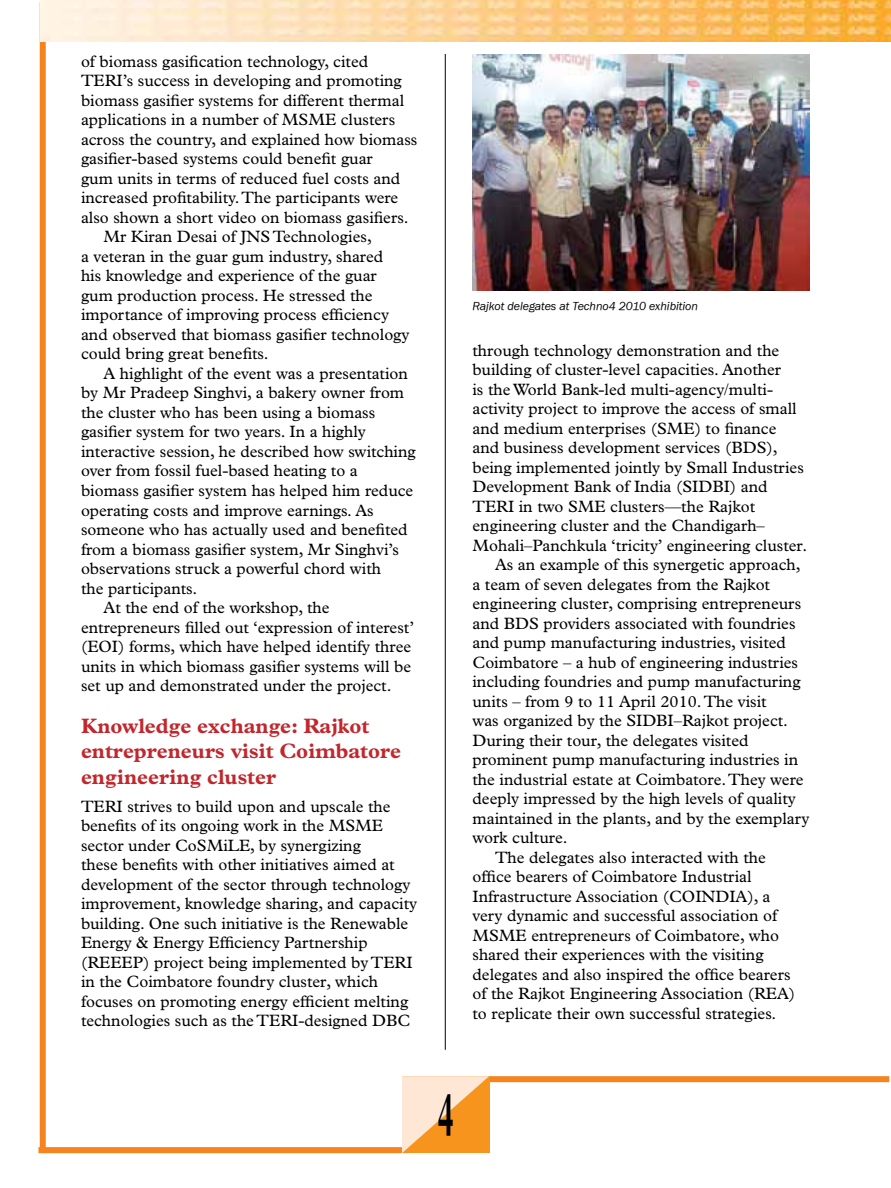
<style>
.page{position:relative;width:891px;height:1188px;background:#fff}
.page>*{position:absolute;margin:0;border:0;box-sizing:border-box;transform-origin:0 0}
.t1{font:700 61.5px "Plantin";color:#000;scale:.5 1}
.t2{font:700 21px/25.5px "Plantin";color:#c1272d}
.t3{font:16.5px/19.5px "Plantin";color:#000}
.t4{font:italic 12px "Franklin Gothic";color:#000}
</style>
<div class="page">
<div style="left:40px;top:2px;width:6px;height:1151px;background:#f5841f"></div>
<div style="left:440px;top:1076px;width:449px;height:6px;background:#f5841f"></div>
<div style="left:38px;top:1147px;width:370px;height:6px;background:#f5841f"></div>
<svg style="left:402px;top:1076px;width:87px;height:77px;background:#fabd79"></svg>
<img style="left:40px;top:0;width:851px;height:41px">
<hr style="left:445px;top:54px;width:1px;height:996px;background:#000">
<img style="left:472px;top:54px;width:338px;height:237px">
<p class="t3" style="left:81px;top:51px;width:289px">of biomass gasification technology, cited</p>
<p class="t3" style="left:81px;top:71px;width:322px">TERI’s success in developing and promoting</p>
<p class="t3" style="left:81px;top:90px;width:325px">biomass gasifier systems for different thermal</p>
<p class="t3" style="left:81px;top:110px;width:316px">applications in a number of MSME clusters</p>
<p class="t3" style="left:81px;top:129px;width:338px">across the country, and explained how biomass</p>
<p class="t3" style="left:81px;top:149px;width:293px">gasifier-based systems could benefit guar</p>
<p class="t3" style="left:81px;top:168px;width:321px">gum units in terms of reduced fuel costs and</p>
<p class="t3" style="left:81px;top:188px;width:319px">increased profitability. The participants were</p>
<p class="t3" style="left:81px;top:208px;width:329px">also shown a short video on biomass gasifiers.</p>
<p class="t3" style="left:104px;top:227px;width:270px">Mr Kiran Desai of JNS Technologies,</p>
<p class="t3" style="left:81px;top:247px;width:304px">a veteran in the guar gum industry, shared</p>
<p class="t3" style="left:81px;top:266px;width:297px">his knowledge and experience of the guar</p>
<p class="t3" style="left:81px;top:286px;width:293px">gum production process. He stressed the</p>
<p class="t3" style="left:81px;top:305px;width:309px">importance of improving process efficiency</p>
<p class="t3" style="left:81px;top:325px;width:330px">and observed that biomass gasifier technology</p>
<p class="t3" style="left:81px;top:344px;width:189px">could bring great benefits.</p>
<p class="t3" style="left:104px;top:364px;width:306px">A highlight of the event was a presentation</p>
<p class="t3" style="left:81px;top:383px;width:325px">by Mr Pradeep Singhvi, a bakery owner from</p>
<p class="t3" style="left:81px;top:403px;width:296px">the cluster who has been using a biomass</p>
<p class="t3" style="left:81px;top:422px;width:286px">gasifier system for two years. In a highly</p>
<p class="t3" style="left:81px;top:442px;width:336px">interactive session, he described how switching</p>
<p class="t3" style="left:81px;top:461px;width:278px">over from fossil fuel-based heating to a</p>
<p class="t3" style="left:81px;top:481px;width:334px">biomass gasifier system has helped him reduce</p>
<p class="t3" style="left:81px;top:500px;width:294px">operating costs and improve earnings. As</p>
<p class="t3" style="left:81px;top:520px;width:328px">someone who has actually used and benefited</p>
<p class="t3" style="left:81px;top:539px;width:320px">from a biomass gasifier system, Mr Singhvi’s</p>
<p class="t3" style="left:81px;top:559px;width:302px">observations struck a powerful chord with</p>
<p class="t3" style="left:81px;top:578px;width:118px">the participants.</p>
<p class="t3" style="left:104px;top:598px;width:228px">At the end of the workshop, the</p>
<p class="t3" style="left:81px;top:617px;width:335px">entrepreneurs filled out ‘expression of interest’</p>
<p class="t3" style="left:81px;top:637px;width:332px">(EOI) forms, which have helped identify three</p>
<p class="t3" style="left:81px;top:656px;width:332px">units in which biomass gasifier systems will be</p>
<p class="t3" style="left:81px;top:676px;width:312px">set up and demonstrated under the project.</p>
<p class="t2" style="left:81px;top:712px;width:322px">Knowledge exchange: Rajkot entrepreneurs visit Coimbatore engineering cluster</p>
<p class="t3" style="left:81px;top:796px;width:338px">TERI strives to build upon and upscale the benefits of its ongoing work in the MSME sector under CoSMiLE, by synergizing<br>these benefits with other initiatives aimed at development of the sector through technology improvement, knowledge sharing, and capacity building. One such initiative is the Renewable Energy &amp; Energy Efficiency Partnership (REEEP) project being implemented by TERI in the Coimbatore foundry cluster, which focuses on promoting energy efficient melting technologies such as the TERI-designed DBC</p>
<p class="t4" style="left:472px;top:299px;width:227px">Rajkot delegates at Techno4 2010 exhibition</p>
<p class="t3" style="left:472px;top:340px;width:308px">through technology demonstration and the</p>
<p class="t3" style="left:472px;top:360px;width:310px">building of cluster-level capacities. Another</p>
<p class="t3" style="left:472px;top:379px;width:302px">is the World Bank-led multi-agency/multi-</p>
<p class="t3" style="left:472px;top:399px;width:326px">activity project to improve the access of small</p>
<p class="t3" style="left:472px;top:418px;width:305px">and medium enterprises (SME) to finance</p>
<p class="t3" style="left:472px;top:438px;width:307px">and business development services (BDS),</p>
<p class="t3" style="left:472px;top:457px;width:333px">being implemented jointly by Small Industries</p>
<p class="t3" style="left:472px;top:477px;width:297px">Development Bank of India (SIDBI) and</p>
<p class="t3" style="left:472px;top:496px;width:284px">TERI in two SME clusters—the Rajkot</p>
<p class="t3" style="left:472px;top:516px;width:294px">engineering cluster and the Chandigarh–</p>
<p class="t3" style="left:472px;top:535px;width:336px">Mohali–Panchkula ‘tricity’ engineering cluster.</p>
<p class="t3" style="left:495px;top:555px;width:307px">As an example of this synergetic approach,</p>
<p class="t3" style="left:472px;top:574px;width:299px">a team of seven delegates from the Rajkot</p>
<p class="t3" style="left:472px;top:594px;width:330px">engineering cluster, comprising entrepreneurs</p>
<p class="t3" style="left:472px;top:613px;width:325px">and BDS providers associated with foundries</p>
<p class="t3" style="left:472px;top:633px;width:315px">and pump manufacturing industries, visited</p>
<p class="t3" style="left:472px;top:652px;width:327px">Coimbatore – a hub of engineering industries</p>
<p class="t3" style="left:472px;top:672px;width:330px">including foundries and pump manufacturing</p>
<p class="t3" style="left:472px;top:691px;width:296px">units – from 9 to 11 April 2010. The visit</p>
<p class="t3" style="left:472px;top:711px;width:317px">was organized by the SIDBI–Rajkot project.</p>
<p class="t3" style="left:472px;top:730px;width:278px">During their tour, the delegates visited</p>
<p class="t3" style="left:472px;top:750px;width:327px">prominent pump manufacturing industries in</p>
<p class="t3" style="left:472px;top:769px;width:333px">the industrial estate at Coimbatore. They were</p>
<p class="t3" style="left:472px;top:789px;width:325px">deeply impressed by the high levels of quality</p>
<p class="t3" style="left:472px;top:808px;width:339px">maintained in the plants, and by the exemplary</p>
<p class="t3" style="left:472px;top:828px;width:97px">work culture.</p>
<p class="t3" style="left:495px;top:847px;width:272px">The delegates also interacted with the</p>
<p class="t3" style="left:472px;top:867px;width:281px">office bearers of Coimbatore Industrial</p>
<p class="t3" style="left:472px;top:886px;width:300px">Infrastructure Association (COINDIA), a</p>
<p class="t3" style="left:472px;top:906px;width:306px">very dynamic and successful association of</p>
<p class="t3" style="left:472px;top:925px;width:308px">MSME entrepreneurs of Coimbatore, who</p>
<p class="t3" style="left:472px;top:945px;width:293px">shared their experiences with the visiting</p>
<p class="t3" style="left:472px;top:964px;width:320px">delegates and also inspired the office bearers</p>
<p class="t3" style="left:472px;top:984px;width:324px">of the Rajkot Engineering Association (REA)</p>
<p class="t3" style="left:472px;top:1003px;width:305px">to replicate their own successful strategies.</p>
<h1 class="t1" style="left:438px;top:1078px;width:34px">4</h1>
</div>
